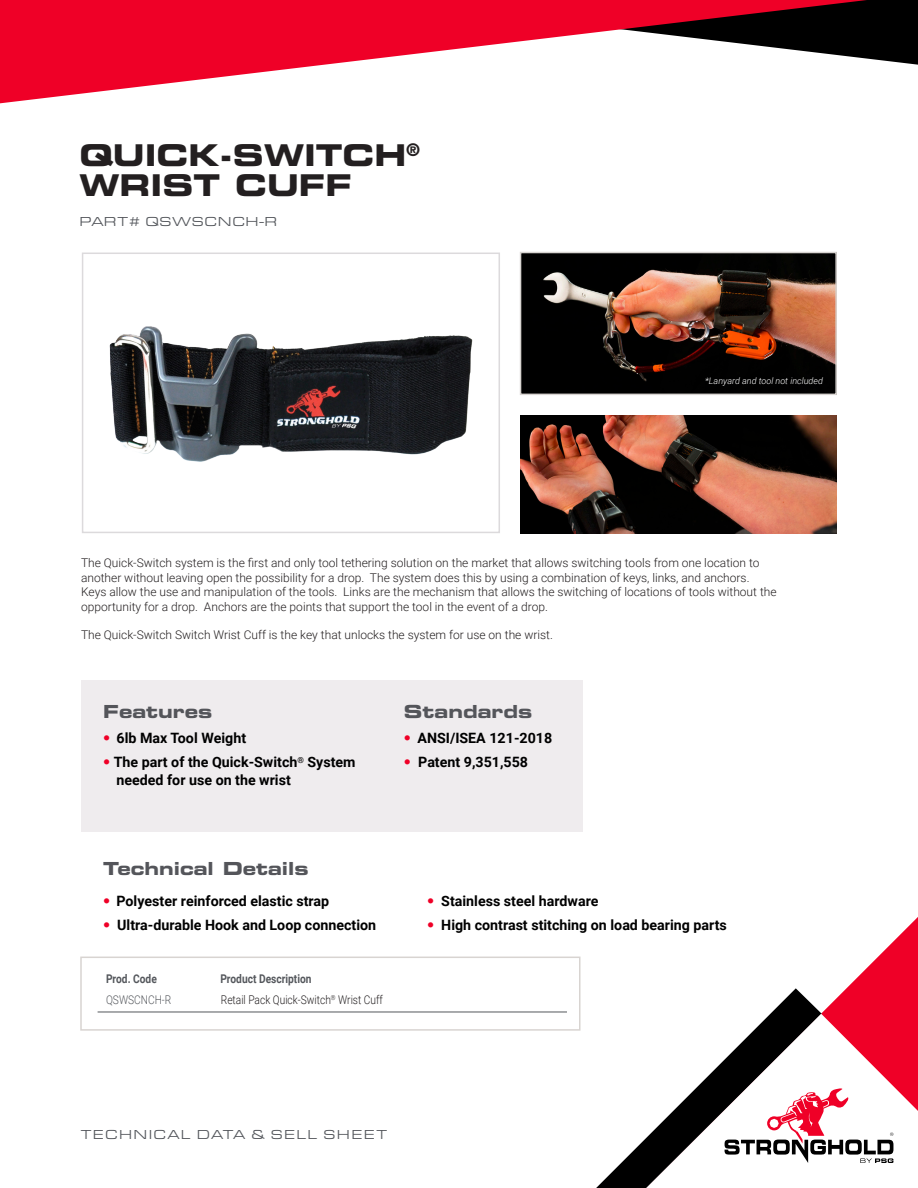
<style>
.page{position:relative;width:918px;height:1188px;background:#fff}
.page>*{position:absolute;margin:0;border:0;box-sizing:border-box;transform-origin:0 0}
.t1{font:30px "Eurostile Bold Extended Two";color:#231f20}
.t2{font:18px "Eurostile Bold Extended Two";color:#54555a}
.t3{font:700 14.25px/18px "Roboto";color:#000}
.t4{font:13.5px "Eurostile Ext";letter-spacing:.095em;color:#54575c}
.t5{font:13.5px "Eurostile Ext";letter-spacing:.05em;color:#54575c}
.t6{font:300 12px/14.4px "Roboto";color:#231f20}
.t7{font:300 12px "Roboto";color:#231f20;scale:.85 1}
.t8{font:700 12px "Roboto";color:#54575c;scale:.85 1}
.t9{font:300 12px "Roboto";color:#54575c;scale:.85 1}
.t10{font:italic 300 9px "Roboto";color:#fff}
.s1{font-family:"Eurostile Bold Extended Two";font-weight:400;color:#ef0027}
</style>
<div class="page">
<div style="left:80px;top:957px;width:500px;height:74px;border:2px solid #d8d4d1"></div>
<hr style="left:98px;top:1012px;width:469px;height:1px;background:#54575c">
<img style="left:109px;top:326px;width:364px;height:136px">
<div style="left:82px;top:253px;width:418px;height:280px;border:2px solid #dcdadc"></div>
<div style="left:81px;top:681px;width:502px;height:151px;background:#efecee"></div>
<div style="left:867px;top:0;width:51px;height:65px;background:#000"></div>
<svg style="left:0;top:0;width:867px;height:103px;fill:#ef0027"></svg>
<svg style="left:822px;top:917px;width:96px;height:97px"></svg>
<svg style="left:596px;top:988px;width:226px;height:200px"></svg>
<svg style="left:646px;top:1014px;width:272px;height:174px"></svg>
<svg style="left:725px;top:1087px;width:168px;height:76px"></svg>
<img style="left:523px;top:255px;width:311px;height:137px">
<div style="left:520px;top:252px;width:317px;height:143px;border:2px solid #d8d4d1"></div>
<img style="left:521px;top:416px;width:315px;height:117px">
<p class="t1" style="left:80px;top:134px;width:342px">QUICK-SWITCH<sup>®</sup></p>
<p class="t1" style="left:80px;top:164px;width:274px">WRIST CUFF</p>
<p class="t5" style="left:80px;top:212px;width:199px">PART# QSWSCNCH-R</p>
<p class="t10" style="left:705px;top:375px;width:119px">*Lanyard and tool not included</p>
<p class="t6" style="left:81px;top:556px;width:697px">The Quick-Switch system is the first and only tool tethering solution on the market that allows switching tools from one location to another without leaving open the possibility for a drop. The system does this by using a combination of keys, links, and anchors.<br>Keys allow the use and manipulation of the tools. Links are the mechanism that allows the switching of locations of tools without the opportunity for a drop. Anchors are the points that support the tool in the event of a drop.</p>
<p class="t6" style="left:81px;top:628px;width:473px">The Quick-Switch Switch Wrist Cuff is the key that unlocks the system for use on the wrist.</p>
<p class="t2" style="left:103px;top:699px;width:111px">Features</p>
<p class="t3" style="left:103px;top:728px;width:145px"><span class="s1">•</span> 6lb Max Tool Weight</p>
<p class="t3" style="left:117px;top:753px;width:241px;text-indent:-14px"><span class="s1">•</span> The part of the Quick-Switch<sup>®</sup> System needed for use on the wrist</p>
<p class="t2" style="left:404px;top:699px;width:130px">Standards</p>
<p class="t3" style="left:404px;top:728px;width:150px"><span class="s1">•</span> ANSI/ISEA 121-2018</p>
<p class="t3" style="left:404px;top:753px;width:126px"><span class="s1">•</span> Patent 9,351,558</p>
<p class="t2" style="left:103px;top:856px;width:207px">Technical Details</p>
<p class="t3" style="left:103px;top:891px;width:228px"><span class="s1">•</span> Polyester reinforced elastic strap</p>
<p class="t3" style="left:427px;top:891px;width:173px"><span class="s1">•</span> Stainless steel hardware</p>
<p class="t3" style="left:103px;top:916px;width:275px"><span class="s1">•</span> Ultra-durable Hook and Loop connection</p>
<p class="t3" style="left:427px;top:916px;width:301px"><span class="s1">•</span> High contrast stitching on load bearing parts</p>
<p class="t8" style="left:106px;top:971px;width:61px">Prod. Code</p>
<p class="t8" style="left:220px;top:971px;width:109px">Product Description</p>
<p class="t9" style="left:106px;top:991px;width:78px">QSWSCNCH-R</p>
<p class="t7" style="left:221px;top:991px;width:192px">Retail Pack Quick-Switch<sup>®</sup> Wrist Cuff</p>
<p class="t4" style="left:81px;top:1125px;width:307px">TECHNICAL DATA &amp; SELL SHEET</p>
</div>
